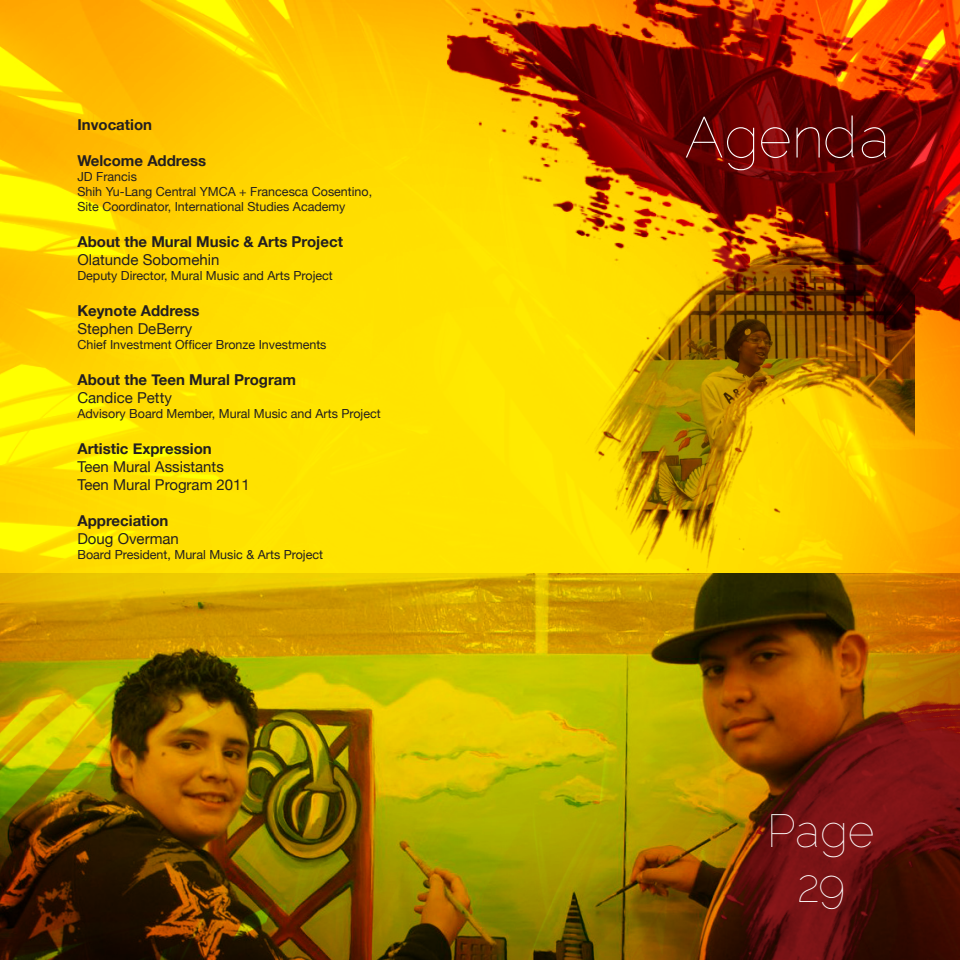
<style>
.page{position:relative;width:960px;height:960px;background:#fff}
.page>*{position:absolute;margin:0;border:0;box-sizing:border-box;transform-origin:0 0}
.Page_Title{font:100 57.5px "Raleway";color:#fff}
.Page_Title-2{font:100 46.25px "Raleway";color:#fff}
.Agenda{font:700 15px "Helvetica Neue";color:#231f20}
.Agenda-2{font:15px "Helvetica Neue";color:#231f20}
.Agenda-3{font:12.5px "Helvetica Neue";color:#231f20}
</style>
<div class="page">
<img style="left:0;top:0;width:960px;height:573px">
<img style="left:418px;top:0;width:542px;height:461px">
<img style="left:0;top:573px;width:960px;height:387px">
<img style="left:556px;top:240px;width:359px;height:361px">
<p class="Agenda" style="left:77px;top:116px;width:76px">Invocation</p>
<p class="Agenda" style="left:77px;top:152px;width:130px">Welcome Address</p>
<p class="Agenda-3" style="left:77px;top:169px;width:61px">JD Francis</p>
<p class="Agenda-3" style="left:77px;top:184px;width:296px">Shih Yu-Lang Central YMCA + Francesca Cosentino,</p>
<p class="Agenda-3" style="left:77px;top:199px;width:270px">Site Coordinator, International Studies Academy</p>
<p class="Agenda" style="left:77px;top:233px;width:267px">About the Mural Music &amp; Arts Project</p>
<p class="Agenda-2" style="left:77px;top:251px;width:144px">Olatunde Sobomehin</p>
<p class="Agenda-3" style="left:77px;top:268px;width:257px">Deputy Director, Mural Music and Arts Project</p>
<p class="Agenda" style="left:77px;top:302px;width:124px">Keynote Address</p>
<p class="Agenda-2" style="left:77px;top:320px;width:116px">Stephen DeBerry</p>
<p class="Agenda-3" style="left:77px;top:337px;width:251px">Chief Investment Officer Bronze Investments</p>
<p class="Agenda" style="left:77px;top:371px;width:220px">About the Teen Mural Program</p>
<p class="Agenda-2" style="left:77px;top:389px;width:96px">Candice Petty</p>
<p class="Agenda-3" style="left:77px;top:406px;width:305px">Advisory Board Member, Mural Music and Arts Project</p>
<p class="Agenda" style="left:77px;top:440px;width:136px">Artistic Expression</p>
<p class="Agenda-2" style="left:77px;top:458px;width:148px">Teen Mural Assistants</p>
<p class="Agenda-2" style="left:77px;top:476px;width:174px">Teen Mural Program 2011</p>
<p class="Agenda" style="left:77px;top:512px;width:93px">Appreciation</p>
<p class="Agenda-2" style="left:77px;top:530px;width:103px">Doug Overman</p>
<p class="Agenda-3" style="left:77px;top:547px;width:247px">Board President, Mural Music &amp; Arts Project</p>
<p class="Page_Title" style="left:684px;top:105px;width:207px">Agenda</p>
<p class="Page_Title-2" style="left:768px;top:804px;width:108px">Page</p>
<p class="Page_Title-2" style="left:797px;top:860px;width:50px">29</p>
</div>
